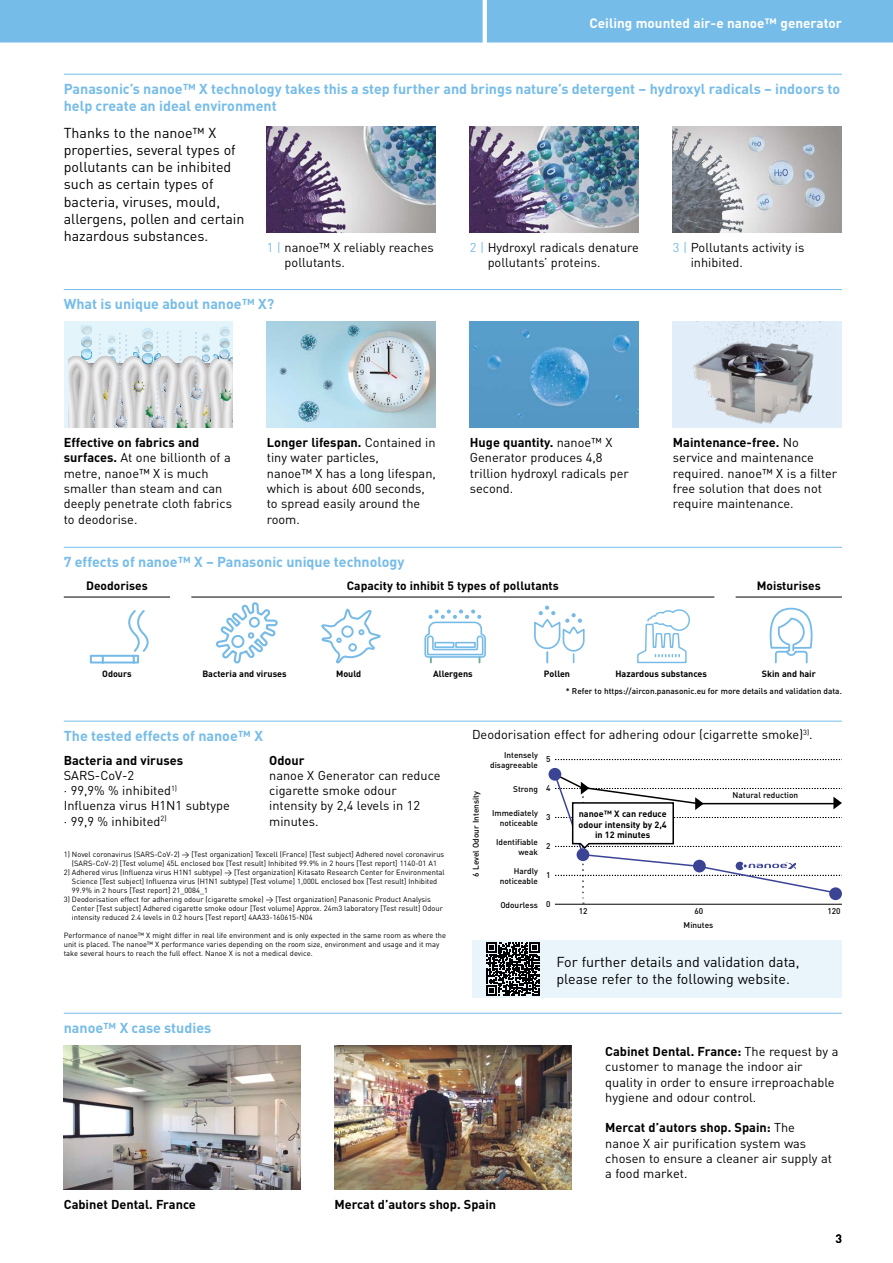
<style>
.page{position:relative;width:893px;height:1263px;background:#fff}
.page>*{position:absolute;margin:0;border:0;box-sizing:border-box;transform-origin:0 0}
.t1{font:700 14.25px/17.1px "DIN";color:#76bce9}
.t2{font:14.25px/17.1px "DIN";color:#000}
.t3{font:700 13.5px "DIN";color:#fff}
.t4{font:12.75px/15.3px "DIN";color:#000}
.t5{font:700 12.75px "DIN";color:#000}
.t6{font:700 12px "DIN";color:#000}
.t7{font:12px "DIN";color:#000}
.t8{font:700 9px/10.8px "DIN";color:#000;text-align:center}
.t9{font:500 8.25px/9.9px "DIN";color:#000;text-align:right}
.t10{font:7.5px/9px "DIN";color:#000}
.s1{color:#76bce9}
.s2{font-weight:700}
</style>
<div class="page">
<div style="left:0;top:0;width:893px;height:43px;background:#76bce9"></div>
<div style="left:673px;top:322px;width:169px;height:106px;background:#e2effb"></div>
<img style="left:470px;top:322px;width:169px;height:106px">
<img style="left:267px;top:322px;width:169px;height:106px">
<div style="left:64px;top:322px;width:169px;height:106px;background:#e3f4fb"></div>
<svg style="left:69px;top:326px;width:164px;height:102px"></svg>
<img style="left:64px;top:1045px;width:236px;height:144px">
<img style="left:334px;top:1045px;width:237px;height:144px">
<hr style="left:64px;top:74px;width:778px;height:1px;background:#76bce9">
<hr style="left:64px;top:289px;width:778px;height:1px;background:#76bce9">
<hr style="left:64px;top:1013px;width:778px;height:1px;background:#76bce9">
<img style="left:470px;top:126px;width:169px;height:107px">
<img style="left:267px;top:126px;width:169px;height:107px">
<img style="left:673px;top:126px;width:169px;height:107px">
<hr style="left:64px;top:721px;width:778px;height:1px;background:#76bce9">
<svg style="left:555px;top:759px;width:287px;height:1px"></svg>
<hr style="left:555px;top:904px;width:287px;height:1px;background:#000">
<div style="left:549px;top:768px;width:12px;height:13px;background:#3b4395;border-radius:50%"></div>
<svg style="left:553px;top:772px;width:289px;height:132px"></svg>
<hr style="left:736px;top:597px;width:106px;height:1px;background:#000">
<hr style="left:64px;top:597px;width:106px;height:1px;background:#000">
<hr style="left:191px;top:597px;width:523px;height:1px;background:#000">
<svg style="left:89px;top:610px;width:60px;height:54px"></svg>
<svg style="left:216px;top:602px;width:62px;height:62px"></svg>
<svg style="left:321px;top:608px;width:60px;height:56px"></svg>
<svg style="left:424px;top:609px;width:62px;height:53px"></svg>
<svg style="left:534px;top:605px;width:51px;height:59px"></svg>
<svg style="left:637px;top:609px;width:53px;height:55px"></svg>
<svg style="left:769px;top:607px;width:44px;height:57px"></svg>
<hr style="left:64px;top:547px;width:778px;height:1px;background:#76bce9">
<div style="left:472px;top:940px;width:370px;height:58px;background:#eaf5fb"></div>
<svg style="left:486px;top:942px;width:54px;height:53px"></svg>
<img style="left:693px;top:322px;width:135px;height:102px">
<p class="t3" style="left:589px;top:15px;width:254px">Ceiling mounted air-e nanoe™ generator</p>
<p class="t1" style="left:64px;top:79px;width:778px">Panasonic’s nanoe™ X technology takes this a step further and brings nature’s detergent – hydroxyl radicals – indoors to help create an ideal environment</p>
<p class="t2" style="left:64px;top:124px;width:182px">Thanks to the nanoe™ X properties, several types of pollutants can be inhibited such as certain types of bacteria, viruses, mould, allergens, pollen and certain hazardous substances.</p>
<p class="t4" style="left:285px;top:239px;width:151px;text-indent:-18px"><span class="s1">1 |</span> nanoe™ X reliably reaches pollutants.</p>
<p class="t4" style="left:488px;top:239px;width:153px;text-indent:-18px"><span class="s1">2 |</span> Hydroxyl radicals denature pollutants’ proteins.</p>
<p class="t4" style="left:691px;top:239px;width:115px;text-indent:-18px"><span class="s1">3 |</span> Pollutants activity is inhibited.</p>
<p class="t1" style="left:64px;top:295px;width:212px">What is unique about nanoe™ X?</p>
<p class="t4" style="left:64px;top:435px;width:170px"><span class="s2">Effective on fabrics and surfaces.</span> At one billionth of a metre, nanoe™ X is much smaller than steam and can deeply penetrate cloth fabrics to deodorise.</p>
<p class="t4" style="left:267px;top:435px;width:171px"><span class="s2">Longer lifespan.</span> Contained in tiny water particles,<br>nanoe™ X has a long lifespan, which is about 600 seconds, to spread easily around the room.</p>
<p class="t1" style="left:64px;top:552px;width:342px">7 effects of nanoe™ X – Panasonic unique technology</p>
<p class="t4" style="left:470px;top:435px;width:160px"><span class="s2">Huge quantity.</span> nanoe™ X<br>Generator produces 4,8 trillion hydroxyl radicals per second.</p>
<p class="t4" style="left:673px;top:435px;width:166px"><span class="s2">Maintenance-free.</span> No service and maintenance required. nanoe™ X is a filter free solution that does not require maintenance.</p>
<p class="t6" style="left:86px;top:578px;width:63px">Deodorises</p>
<p class="t6" style="left:347px;top:578px;width:214px">Capacity to inhibit 5 types of pollutants</p>
<p class="t6" style="left:757px;top:578px;width:65px">Moisturises</p>
<p class="t8" style="left:102px;top:668px;width:31px">Odours</p>
<p class="t8" style="left:202px;top:668px;width:86px">Bacteria and viruses</p>
<p class="t8" style="left:336px;top:668px;width:27px">Mould</p>
<p class="t8" style="left:433px;top:668px;width:41px">Allergens</p>
<p class="t8" style="left:544px;top:668px;width:28px">Pollen</p>
<p class="t8" style="left:615px;top:668px;width:93px">Hazardous substances</p>
<p class="t8" style="left:762px;top:668px;width:56px">Skin and hair</p>
<p class="t1" style="left:64px;top:726px;width:201px">The tested effects of nanoe™ X</p>
<p class="t5" style="left:64px;top:751px;width:121px">Bacteria and viruses</p>
<p class="t4" style="left:64px;top:767px;width:168px">SARS-CoV-2<br>· 99,9% % inhibited<sup>1)<br></sup>Influenza virus H1N1 subtype · 99,9 % inhibited<sup>2)</sup></p>
<p class="t5" style="left:269px;top:751px;width:37px">Odour</p>
<p class="t4" style="left:269px;top:767px;width:173px">nanoe X Generator can reduce cigarette smoke odour intensity by 2,4 levels in 12 minutes.</p>
<p class="t10" style="left:64px;top:850px;width:382px;text-align:center">1) Novel coronavirus (SARS-CoV-2) &gt; [Test organization] Texcell (France) [Test subject] Adhered novel coronavirus (SARS-CoV-2) [Test volume] 45L enclosed box [Test result] Inhibited 99.9% in 2 hours [Test report] 1140-01 A1</p>
<p class="t10" style="left:72px;top:868px;width:374px;text-indent:-8px">2) Adhered virus (Influenza virus H1N1 subtype) &gt; [Test organization] Kitasato Research Center for Environmental<br>Science [Test subject] Influenza virus (H1N1 subtype) [Test volume] 1,000L enclosed box [Test result] Inhibited<br>99.9% in 2 hours [Test report] 21_0084_1</p>
<p class="t10" style="left:72px;top:895px;width:372px;text-indent:-8px">3) Deodorisation effect for adhering odour (cigarette smoke) &gt; [Test organization] Panasonic Product Analysis<br>Center [Test subject] Adhered cigarette smoke odour [Test volume] Approx. 24m3 laboratory [Test result] Odour intensity reduced 2.4 levels in 0.2 hours [Test report] 4AA33-160615-N04</p>
<p class="t10" style="left:64px;top:931px;width:384px">Performance of nanoe™ X might differ in real life environment and is only expected in the same room as where the unit is placed. The nanoe™ X performance varies depending on the room size, environment and usage and it may take several hours to reach the full effect. Nanoe X is not a medical device.</p>
<p class="t1" style="left:64px;top:1018px;width:149px">nanoe™ X case studies</p>
<p class="t9" style="left:566px;top:685px;width:278px">* Refer to https://aircon.panasonic.eu for more details and validation data.</p>
<p class="t4" style="left:472px;top:727px;width:342px">Deodorisation effect for adhering odour (cigarrette smoke)<sup>3)</sup>.</p>
<p class="t9" style="left:471px;top:877px;width:87px;rotate:-90deg">6 Level Odour Intensity</p>
<p class="t9" style="left:490px;top:750px;width:49px">Intensely disagreeable</p>
<p class="t9" style="left:513px;top:784px;width:26px">Strong</p>
<p class="t9" style="left:492px;top:808px;width:47px">Immediately noticeable</p>
<p class="t9" style="left:496px;top:837px;width:43px">Identifiable weak</p>
<p class="t9" style="left:500px;top:865px;width:40px">Hardly noticeable</p>
<p class="t9" style="left:500px;top:899px;width:39px">Odourless</p>
<p class="t9" style="left:546px;top:754px;width:6px">5</p>
<p class="t9" style="left:546px;top:783px;width:6px">4</p>
<p class="t9" style="left:546px;top:812px;width:6px">3</p>
<p class="t9" style="left:546px;top:841px;width:6px">2</p>
<p class="t9" style="left:546px;top:870px;width:6px">1</p>
<p class="t9" style="left:546px;top:898px;width:6px">0</p>
<p class="t8" style="left:579px;top:808px;width:90px">nanoe™ X can reduce odour intensity by 2,4 in 12 minutes</p>
<p class="t9" style="left:733px;top:790px;width:67px">Natural reduction</p>
<p class="t9" style="left:579px;top:906px;width:10px">12</p>
<p class="t9" style="left:694px;top:906px;width:10px">60</p>
<p class="t9" style="left:827px;top:906px;width:15px">120</p>
<p class="t9" style="left:684px;top:920px;width:31px">Minutes</p>
<p class="t2" style="left:556px;top:953px;width:245px">For further details and validation data, please refer to the following website.</p>
<p class="t4" style="left:605px;top:1043px;width:235px"><span class="s2">Cabinet Dental. France:</span> The request by a customer to manage the indoor air quality in order to ensure irreproachable hygiene and odour control.</p>
<p class="t4" style="left:605px;top:1120px;width:228px"><span class="s2">Mercat d’autors shop. Spain:</span> The nanoe X air purification system was chosen to ensure a cleaner air supply at a food market.</p>
<p class="t5" style="left:64px;top:1196px;width:134px">Cabinet Dental. France</p>
<p class="t5" style="left:334px;top:1196px;width:163px">Mercat d’autors shop. Spain</p>
<p class="t7" style="left:836px;top:1231px;width:8px">3</p>
</div>
